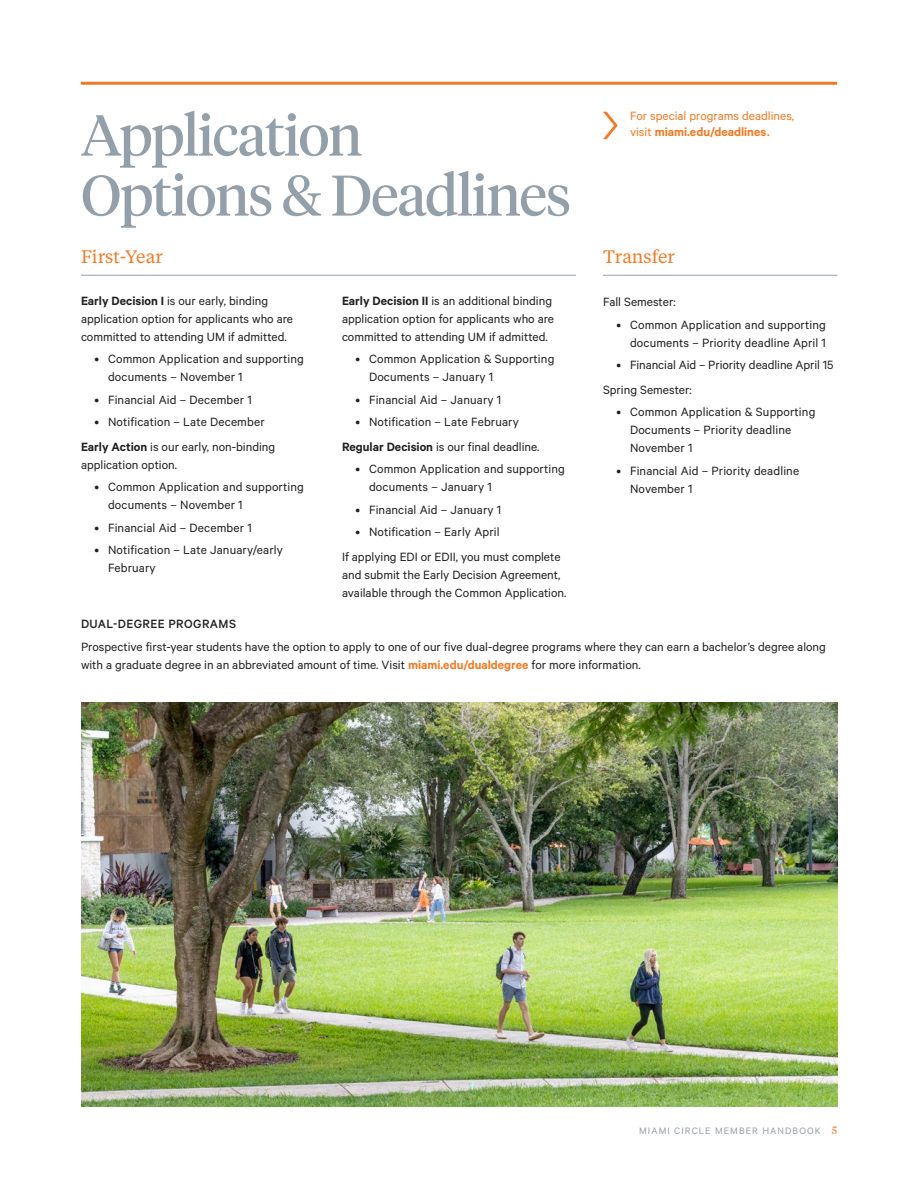
<style>
.page{position:relative;width:918px;height:1188px;background:#fff}
.page>*{position:absolute;margin:0;border:0;box-sizing:border-box;transform-origin:0 0}
.t1{font:57px "Tiempos Headline";letter-spacing:-.02em;color:#94a0a9}
.t2{font:18px "Tiempos Text";color:#f47921}
.Body_Text_2{font:13.5px/18px "Calibre";color:#231f20}
.Body_Text_2-2{font:13.5px/16.5px "Calibre";color:#f47921}
.Body_Text_2-3{font:500 13.5px "Calibre";letter-spacing:.03em;color:#231f20}
.t3{font:10.5px "Calibre";letter-spacing:.1em;color:#94a0a9}
.s1{font-weight:600}
.s2{font-family:"Tiempos Text"}
.s3{font-weight:600;color:#f47921}
.s4{font-family:"Tiempos Headline";color:#f47921}
</style>
<div class="page">
<hr style="left:81px;top:82px;width:756px;height:3px;background:#f47921">
<svg style="left:603px;top:112px;width:14px;height:27px"></svg>
<hr style="left:81px;top:275px;width:495px;height:1px;background:#94a0a9">
<hr style="left:603px;top:275px;width:234px;height:1px;background:#94a0a9">
<img style="left:81px;top:702px;width:756px;height:405px">
<p class="t1" style="left:81px;top:97px;width:283px">Application</p>
<p class="t1" style="left:81px;top:157px;width:492px">Options &amp; Deadlines</p>
<p class="Body_Text_2-2" style="left:630px;top:107px;width:166px">For special programs deadlines, visit <span class="s1">miami.edu/deadlines</span><span class="s2">.</span></p>
<h2 class="t2" style="left:81px;top:245px;width:83px">First-Year</h2>
<p class="t2" style="left:603px;top:245px;width:73px">Transfer</p>
<p class="Body_Text_2" style="left:603px;top:293px;width:74px">Fall Semester:</p>
<p class="Body_Text_2" style="left:616px;top:315px;width:211px;text-align:right">• Common Application and supporting documents – Priority deadline April 1</p>
<p class="Body_Text_2" style="left:616px;top:356px;width:219px">• Financial Aid – Priority deadline April 15</p>
<p class="Body_Text_2" style="left:603px;top:380px;width:90px">Spring Semester:</p>
<p class="Body_Text_2" style="left:630px;top:403px;width:187px;text-indent:-14px">• Common Application &amp; Supporting<br>Documents – Priority deadline<br>November 1</p>
<p class="Body_Text_2" style="left:630px;top:461px;width:171px;text-indent:-14px">• Financial Aid – Priority deadline<br>November 1</p>
<p class="Body_Text_2" style="left:81px;top:291px;width:214px"><span class="s1">Early Decision I</span> is our early, binding application option for applicants who are committed to attending UM if admitted.</p>
<p class="Body_Text_2" style="left:108px;top:350px;width:197px;text-indent:-14px">• Common Application and supporting documents – November 1</p>
<p class="Body_Text_2" style="left:94px;top:390px;width:159px">• Financial Aid – December 1</p>
<p class="Body_Text_2" style="left:94px;top:413px;width:172px">• Notification – Late December</p>
<p class="Body_Text_2" style="left:81px;top:437px;width:196px"><span class="s1">Early Action</span> is our early, non-binding application option.</p>
<p class="Body_Text_2" style="left:108px;top:478px;width:197px;text-indent:-14px">• Common Application and supporting documents – November 1</p>
<p class="Body_Text_2" style="left:94px;top:518px;width:159px">• Financial Aid – December 1</p>
<p class="Body_Text_2" style="left:108px;top:541px;width:176px;text-indent:-14px">• Notification – Late January/early<br>February</p>
<p class="Body_Text_2" style="left:342px;top:291px;width:214px"><span class="s1">Early Decision II</span> is an additional binding application option for applicants who are committed to attending UM if admitted.</p>
<p class="Body_Text_2" style="left:369px;top:350px;width:187px;text-indent:-14px">• Common Application &amp; Supporting<br>Documents – January 1</p>
<p class="Body_Text_2" style="left:356px;top:390px;width:147px">• Financial Aid – January 1</p>
<p class="Body_Text_2" style="left:356px;top:413px;width:165px">• Notification – Late February</p>
<p class="Body_Text_2" style="left:342px;top:437px;width:199px"><span class="s1">Regular Decision</span> is our final deadline.</p>
<p class="Body_Text_2" style="left:369px;top:460px;width:197px;text-indent:-14px">• Common Application and supporting documents – January 1</p>
<p class="Body_Text_2" style="left:356px;top:500px;width:147px">• Financial Aid – January 1</p>
<p class="Body_Text_2" style="left:356px;top:523px;width:146px">• Notification – Early April</p>
<p class="Body_Text_2" style="left:342px;top:548px;width:226px">If applying EDI or EDII, you must complete and submit the Early Decision Agreement, available through the Common Application.</p>
<p class="Body_Text_2-3" style="left:81px;top:616px;width:157px">DUAL-DEGREE PROGRAMS</p>
<p class="Body_Text_2" style="left:81px;top:637px;width:747px">Prospective first-year students have the option to apply to one of our five dual-degree programs where they can earn a bachelor’s degree along with a graduate degree in an abbreviated amount of time. Visit <span class="s3">miami.edu/dualdegree</span> for more information.</p>
<p class="t3" style="left:639px;top:1125px;width:199px">MIAMI CIRCLE MEMBER HANDBOOK <span class="s4">5</span></p>
</div>
